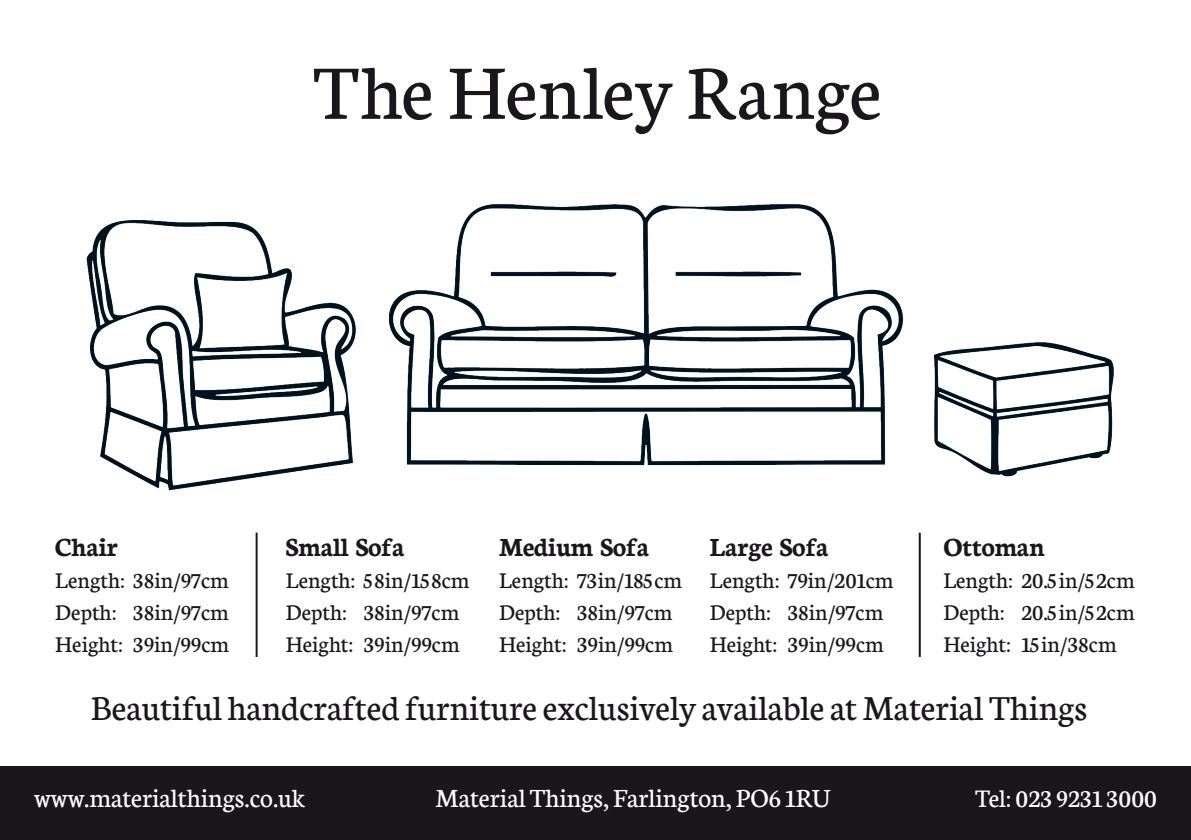
<style>
.page{position:relative;width:1191px;height:840px;background:#fff}
.page>*{position:absolute;margin:0;border:0;box-sizing:border-box;transform-origin:0 0}
.t1{font:82.4px "Neuton";letter-spacing:.005em;color:#1a171c}
.t2{font:37.6px "Neuton";color:#1a171c}
.t3{font:28px "Neuton";color:#fff}
.t4{font:700 28px "Neuton";color:#1a171c}
.t5{font:27px "Neuton";color:#fff}
.t6{font:24px "Neuton";color:#1a171c}
</style>
<div class="page">
<div style="left:0;top:765px;width:1191px;height:74px;background:#1a171c"></div>
<img style="left:86px;top:204px;width:1028px;height:287px">
<hr style="left:256px;top:532px;width:2px;height:124px;background:#1a171c">
<hr style="left:918px;top:532px;width:2px;height:124px;background:#1a171c">
<p class="t1" style="left:313px;top:44px;width:570px">The Henley Range</p>
<p class="t4" style="left:55px;top:529px;width:64px">Chair</p>
<p class="t6" style="left:55px;top:566px;width:175px">Length: 38in/97cm</p>
<p class="t6" style="left:55px;top:598px;width:175px">Depth: 38in/97cm</p>
<p class="t6" style="left:55px;top:630px;width:175px">Height: 39in/99cm</p>
<p class="t4" style="left:286px;top:529px;width:120px">Small Sofa</p>
<p class="t6" style="left:286px;top:566px;width:185px">Length: 58in/158cm</p>
<p class="t6" style="left:286px;top:598px;width:175px">Depth: 38in/97cm</p>
<p class="t6" style="left:286px;top:630px;width:175px">Height: 39in/99cm</p>
<p class="t4" style="left:499px;top:529px;width:151px">Medium Sofa</p>
<p class="t6" style="left:499px;top:566px;width:185px">Length: 73in/185cm</p>
<p class="t6" style="left:499px;top:598px;width:175px">Depth: 38in/97cm</p>
<p class="t6" style="left:499px;top:630px;width:175px">Height: 39in/99cm</p>
<p class="t4" style="left:710px;top:529px;width:120px">Large Sofa</p>
<p class="t6" style="left:710px;top:566px;width:185px">Length: 79in/201cm</p>
<p class="t6" style="left:710px;top:598px;width:175px">Depth: 38in/97cm</p>
<p class="t6" style="left:710px;top:630px;width:175px">Height: 39in/99cm</p>
<p class="t4" style="left:943px;top:529px;width:103px">Ottoman</p>
<p class="t6" style="left:943px;top:566px;width:193px">Length: 20.5in/52cm</p>
<p class="t6" style="left:943px;top:598px;width:193px">Depth: 20.5in/52cm</p>
<p class="t6" style="left:943px;top:630px;width:175px">Height: 15in/38cm</p>
<p class="t2" style="left:91px;top:685px;width:998px">Beautiful handcrafted furniture exclusively available at Material Things</p>
<p class="t3" style="left:34px;top:781px;width:272px">www.materialthings.co.uk</p>
<p class="t3" style="left:435px;top:781px;width:397px">Material Things, Farlington, PO6 1RU</p>
<p class="t5" style="left:975px;top:782px;width:183px">Tel: 023 9231 3000</p>
</div>
